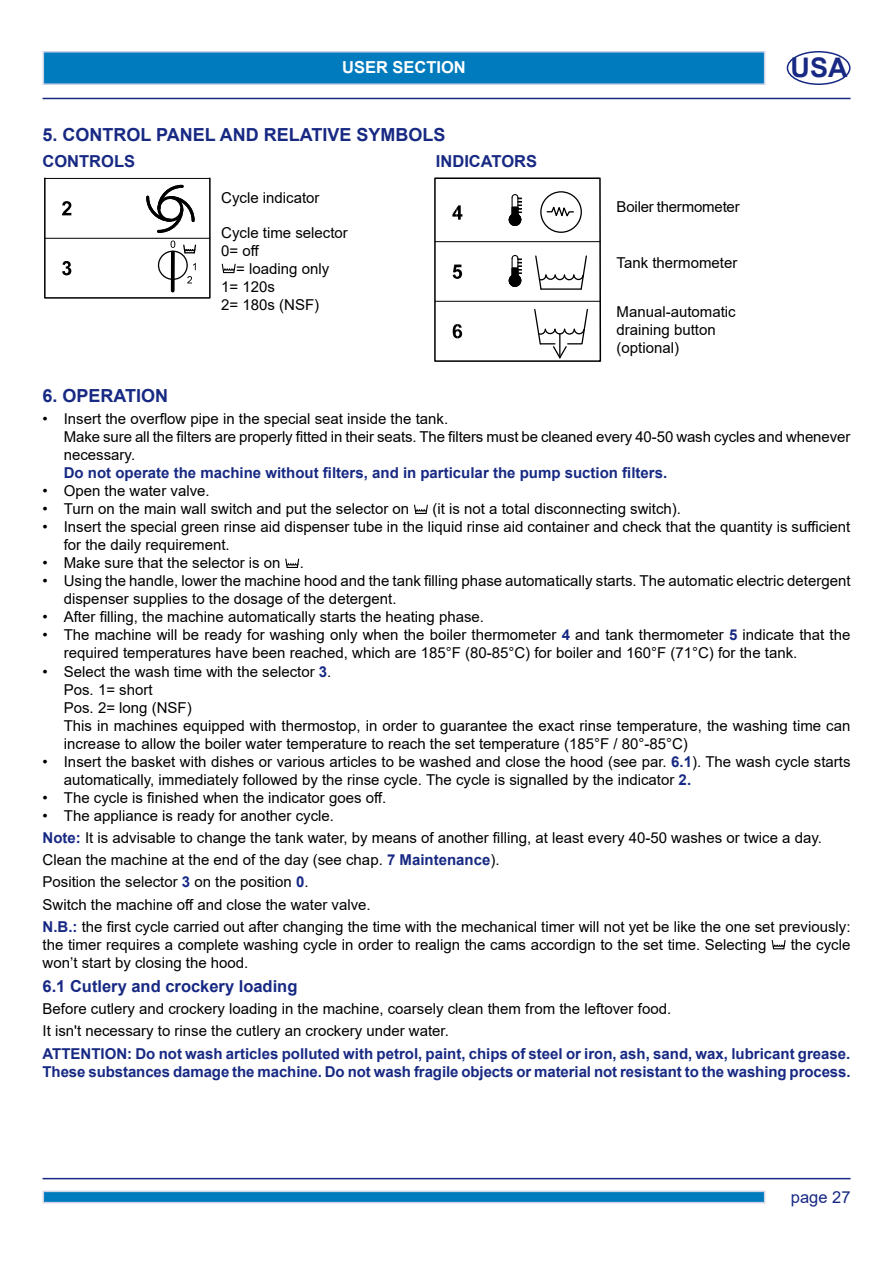
<style>
.page{position:relative;width:893px;height:1263px;background:#fff}
.page>*{position:absolute;margin:0;border:0;box-sizing:border-box;transform-origin:0 0}
.t1{font:700 27px "Arial";color:#172983}
.t2{font:700 18px "Arial";color:#172983}
.t3{font:700 16.5px "Arial";color:#172983}
.t4{font:700 16.5px "Arial";color:#fff}
.t5{font:16.5px "Arial";color:#172983}
.t6{font:15px/18px "Arial";color:#000}
.t7{font:700 15px "Arial";letter-spacing:-.005em;color:#172983}
.s1{font-weight:700;color:#172983}
</style>
<div class="page">
<hr style="left:43px;top:1178px;width:807px;height:1px;background:#172983">
<hr style="left:43px;top:98px;width:807px;height:1px;background:#172983">
<div style="left:43px;top:51px;width:722px;height:34px;background:#007bbe;border:2px solid #d1d4e6"></div>
<div style="left:787px;top:51px;width:63px;height:34px;border:2px solid #172983;border-radius:50%"></div>
<div style="left:43px;top:1190px;width:722px;height:13px;background:#007bbe;border:2px solid #d1d4e6"></div>
<svg style="left:414px;top:504px;width:14px;height:10px"></svg>
<svg style="left:285px;top:558px;width:15px;height:10px"></svg>
<svg style="left:771px;top:940px;width:15px;height:10px"></svg>
<svg style="left:221px;top:263px;width:15px;height:11px"></svg>
<div style="left:44px;top:177px;width:167px;height:122px;border:2px solid #000"></div>
<hr style="left:45px;top:178px;width:165px;height:1px;background:#000">
<hr style="left:45px;top:238px;width:165px;height:1px;background:#000">
<svg style="left:62px;top:201px;width:9px;height:14px"></svg>
<svg style="left:62px;top:261px;width:9px;height:14px"></svg>
<svg style="left:146px;top:184px;width:49px;height:49px"></svg>
<div style="left:158px;top:251px;width:30px;height:29px;border:1px solid #000;border-radius:50%"></div>
<div style="left:171px;top:251px;width:4px;height:41px;border:1px solid #000"></div>
<svg style="left:193px;top:263px;width:3px;height:7px"></svg>
<svg style="left:187px;top:276px;width:5px;height:7px"></svg>
<svg style="left:170px;top:240px;width:5px;height:8px"></svg>
<svg style="left:182px;top:244px;width:15px;height:10px"></svg>
<div style="left:434px;top:177px;width:167px;height:185px;border:2px solid #000"></div>
<hr style="left:435px;top:301px;width:165px;height:1px;background:#000">
<svg style="left:453px;top:324px;width:9px;height:14px"></svg>
<svg style="left:453px;top:265px;width:9px;height:14px"></svg>
<svg style="left:535px;top:255px;width:52px;height:35px"></svg>
<svg style="left:508px;top:255px;width:14px;height:32px"></svg>
<svg style="left:534px;top:309px;width:54px;height:50px"></svg>
<svg style="left:452px;top:205px;width:10px;height:15px"></svg>
<div style="left:540px;top:191px;width:42px;height:42px;border:1px solid #000;border-radius:50%"></div>
<svg style="left:546px;top:206px;width:28px;height:11px"></svg>
<hr style="left:435px;top:241px;width:165px;height:1px;background:#000">
<svg style="left:508px;top:194px;width:14px;height:32px"></svg>
<p class="t4" style="left:342px;top:55px;width:125px">USER SECTION</p>
<p class="t2" style="left:43px;top:122px;width:405px">5. CONTROL PANEL AND RELATIVE SYMBOLS</p>
<p class="t3" style="left:43px;top:150px;width:94px">CONTROLS</p>
<p class="t3" style="left:436px;top:150px;width:103px">INDICATORS</p>
<p class="t6" style="left:221px;top:189px;width:100px">Cycle indicator</p>
<p class="t6" style="left:221px;top:223px;width:128px">Cycle time selector</p>
<p class="t6" style="left:221px;top:241px;width:40px">0= off</p>
<p class="t6" style="left:236px;top:259px;width:94px">= loading only</p>
<p class="t6" style="left:221px;top:277px;width:55px">1= 120s</p>
<p class="t6" style="left:221px;top:295px;width:99px">2= 180s (NSF)</p>
<p class="t6" style="left:617px;top:198px;width:125px">Boiler thermometer</p>
<p class="t6" style="left:617px;top:253px;width:122px">Tank thermometer</p>
<p class="t6" style="left:617px;top:303px;width:121px">Manual-automatic draining button (optional)</p>
<p class="t1" style="left:791px;top:48px;width:58px">USA</p>
<p class="t2" style="left:43px;top:383px;width:127px">6. OPERATION</p>
<p class="t6" style="left:64px;top:410px;width:788px;text-indent:-21px">• Insert the overflow pipe in the special seat inside the tank.<br>Make sure all the filters are properly fitted in their seats. The filters must be cleaned every 40-50 wash cycles and whenever necessary.<br><span class="s1">Do not operate the machine without filters, and in particular the pump suction filters.</span></p>
<p class="t6" style="left:43px;top:482px;width:169px">• Open the water valve.</p>
<p class="t6" style="left:43px;top:500px;width:368px">• Turn on the main wall switch and put the selector on</p>
<p class="t6" style="left:433px;top:500px;width:250px">(it is not a total disconnecting switch).</p>
<p class="t6" style="left:64px;top:518px;width:788px;text-indent:-21px">• Insert the special green rinse aid dispenser tube in the liquid rinse aid container and check that the quantity is sufficient for the daily requirement.</p>
<p class="t6" style="left:43px;top:554px;width:240px">• Make sure that the selector is on</p>
<p class="t6" style="left:300px;top:554px;width:6px">.</p>
<p class="t6" style="left:64px;top:572px;width:788px;text-indent:-21px">• Using the handle, lower the machine hood and the tank filling phase automatically starts. The automatic electric detergent dispenser supplies to the dosage of the detergent.</p>
<p class="t6" style="left:43px;top:608px;width:443px">• After filling, the machine automatically starts the heating phase.</p>
<p class="t6" style="left:64px;top:626px;width:788px;text-indent:-21px">• The machine will be ready for washing only when the boiler thermometer <span class="s1">4</span> and tank thermometer <span class="s1">5</span> indicate that the required temperatures have been reached, which are 185°F (80-85°C) for boiler and 160°F (71°C) for the tank.</p>
<p class="t6" style="left:64px;top:662px;width:788px;text-indent:-21px">• Select the wash time with the selector <span class="s1">3</span>.<br>Pos. 1= short<br>Pos. 2= long (NSF)<br>This in machines equipped with thermostop, in order to guarantee the exact rinse temperature, the washing time can increase to allow the boiler water temperature to reach the set temperature (185°F / 80°-85°C)</p>
<p class="t6" style="left:64px;top:752px;width:788px;text-indent:-21px">• Insert the basket with dishes or various articles to be washed and close the hood (see par. <span class="s1">6.1</span>). The wash cycle starts automatically, immediately followed by the rinse cycle. The cycle is signalled by the indicator <span class="s1">2.</span></p>
<p class="t6" style="left:43px;top:788px;width:345px">• The cycle is finished when the indicator goes off.</p>
<p class="t6" style="left:43px;top:804px;width:809px;line-height:22.2px">• The appliance is ready for another cycle.<br><span class="s1">Note:</span> It is advisable to change the tank water, by means of another filling, at least every 40-50 washes or twice a day.<br>Clean the machine at the end of the day (see chap. <span class="s1">7 Maintenance</span>).<br>Position the selector <span class="s1">3</span> on the position <span class="s1">0</span>.<br>Switch the machine off and close the water valve.<br><span class="s1">N.B.:</span> the first cycle carried out after changing the time with the mechanical timer will not yet be like the one set previously:</p>
<p class="t6" style="left:43px;top:935px;width:725px">the timer requires a complete washing cycle in order to realign the cams accordign to the set time. Selecting</p>
<p class="t6" style="left:791px;top:935px;width:61px">the cycle</p>
<p class="t6" style="left:43px;top:953px;width:207px">won’t start by closing the hood.</p>
<p class="t3" style="left:43px;top:974px;width:256px">6.1 Cutlery and crockery loading</p>
<p class="t6" style="left:43px;top:998px;width:809px;line-height:22.2px">Before cutlery and crockery loading in the machine, coarsely clean them from the leftover food.<br>It isn't necessary to rinse the cutlery an crockery under water.<br><span class="s1">ATTENTION: Do not wash articles polluted with petrol, paint, chips of steel or iron, ash, sand, wax, lubricant grease.</span></p>
<p class="t7" style="left:43px;top:1061px;width:810px">These substances damage the machine. Do not wash fragile objects or material not resistant to the washing process.</p>
<p class="t5" style="left:791px;top:1185px;width:61px">page 27</p>
</div>
